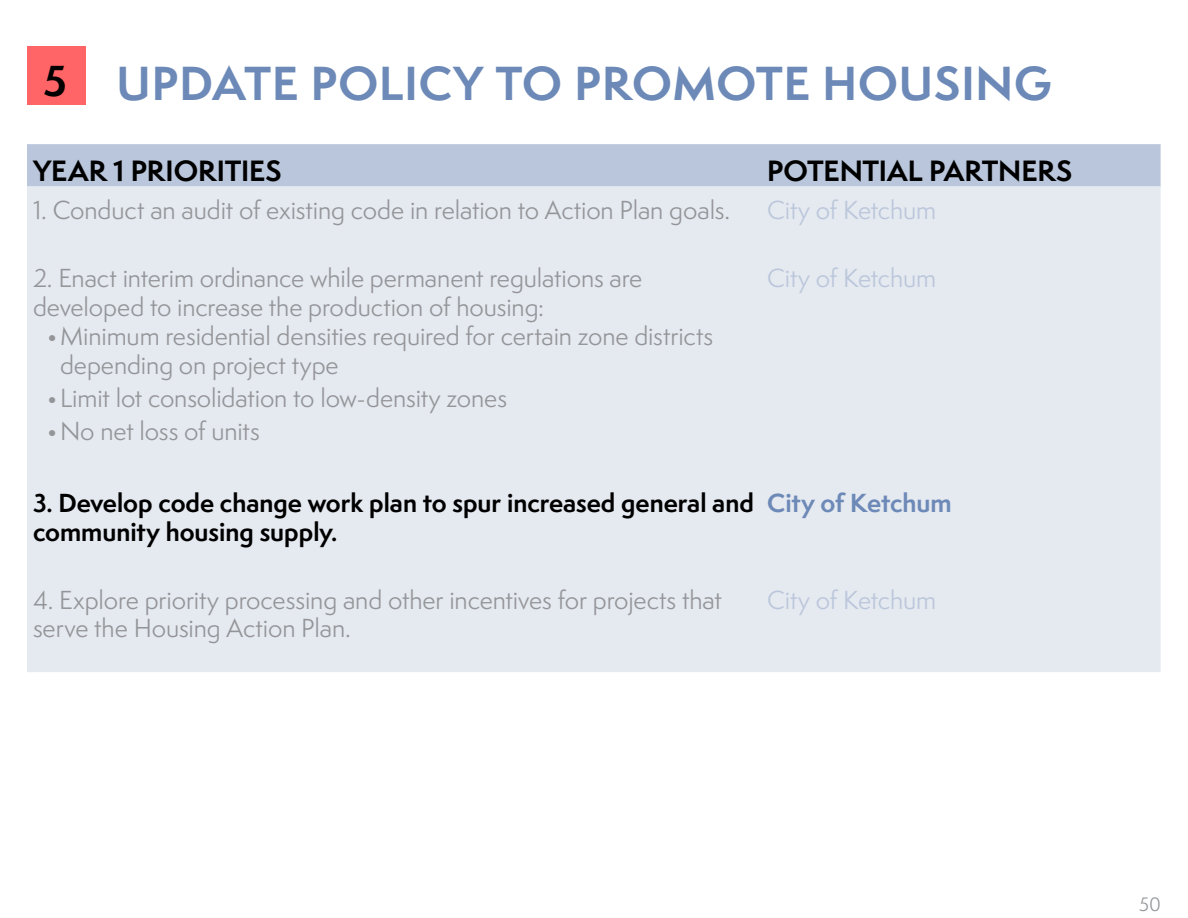
<style>
.page{position:relative;width:1188px;height:918px;background:#fff}
.page>*{position:absolute;margin:0;border:0;box-sizing:border-box;transform-origin:0 0}
.t1{font:700 43.95px "Semplicita Pro";letter-spacing:.02em;color:#6c89b7}
.t2{font:700 40.35px "Semplicita Pro";color:#000}
.t3{font:700 27px "Semplicita Pro";color:#000}
.t4{font:24px/28.8px "Semplicita Pro";letter-spacing:-.005em;color:#939598}
.t5{font:700 24px/28.8px "Semplicita Pro";color:#000}
.t6{font:24px "Semplicita Pro";letter-spacing:-.01em;color:#bac6db}
.t7{font:700 24px "Semplicita Pro";letter-spacing:-.005em;color:#6c89b7}
.t8{font:18px "Semplicita Pro";color:#939598}
</style>
<div class="page">
<div style="left:27px;top:46px;width:58px;height:59px;background:#ff6467"></div>
<div style="left:27px;top:144px;width:1134px;height:43px;background:#bac6db"></div>
<div style="left:27px;top:187px;width:1134px;height:485px;background:#e5e9f0"></div>
<p class="t2" style="left:43px;top:50px;width:25px">5</p>
<p class="t1" style="left:117px;top:51px;width:937px">UPDATE POLICY TO PROMOTE HOUSING</p>
<p class="t3" style="left:33px;top:150px;width:250px">YEAR 1 PRIORITIES</p>
<p class="t3" style="left:767px;top:150px;width:307px">POTENTIAL PARTNERS</p>
<p class="t4" style="left:33px;top:196px;width:699px">1. Conduct an audit of existing code in relation to Action Plan goals.</p>
<p class="t6" style="left:767px;top:194px;width:171px">City of Ketchum</p>
<p class="t4" style="left:33px;top:264px;width:611px">2. Enact interim ordinance while permanent regulations are developed to increase the production of housing:</p>
<p class="t4" style="left:60px;top:321px;width:655px;text-indent:-14px">•Minimum residential densities required for certain zone districts depending on project type</p>
<p class="t4" style="left:46px;top:383px;width:462px">•Limit lot consolidation to low-density zones</p>
<p class="t4" style="left:46px;top:416px;width:215px">•No net loss of units</p>
<p class="t6" style="left:767px;top:261px;width:171px">City of Ketchum</p>
<p class="t5" style="left:33px;top:488px;width:722px">3. Develop code change work plan to spur increased general and community housing supply.</p>
<p class="t7" style="left:767px;top:485px;width:186px">City of Ketchum</p>
<p class="t4" style="left:33px;top:585px;width:691px">4. Explore priority processing and other incentives for projects that serve the Housing Action Plan.</p>
<p class="t6" style="left:767px;top:583px;width:171px">City of Ketchum</p>
<p class="t8" style="left:1139px;top:892px;width:23px">50</p>
</div>
